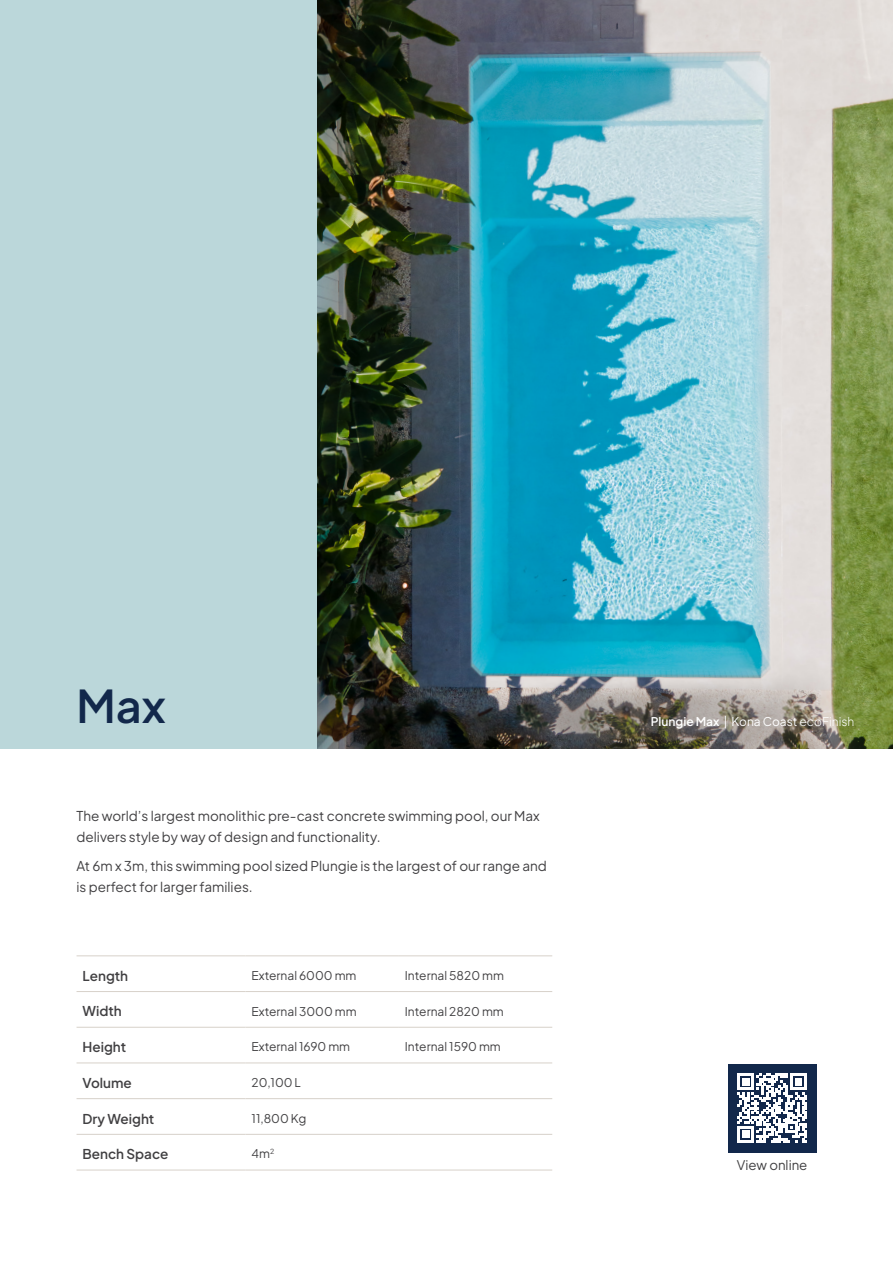
<style>
.page{position:relative;width:893px;height:1263px;background:#fff}
.page>*{position:absolute;margin:0;border:0;box-sizing:border-box;transform-origin:0 0}
.t1{font:600 45px "Plus Jakarta Sans";color:#12284b}
.t2{font:13.5px/21px "Plus Jakarta Sans";color:#414042}
.t3{font:600 13.5px "Plus Jakarta Sans";color:#414042}
.t4{font:13.2px "Plus Jakarta Sans";color:#414042}
.t5{font:12px "Plus Jakarta Sans";color:#414042}
.t6{font:600 12px "Plus Jakarta Sans";color:#fff}
.s1{font-weight:400}
.s2{font-weight:300}
</style>
<div class="page">
<img style="left:317px;top:0;width:576px;height:748px">
<div style="left:0;top:0;width:317px;height:748px;background:#bbd7da"></div>
<hr style="left:77px;top:955px;width:169px;height:1px;background:#d7d1ca">
<hr style="left:77px;top:991px;width:169px;height:1px;background:#d7d1ca">
<hr style="left:77px;top:1027px;width:169px;height:1px;background:#d7d1ca">
<hr style="left:77px;top:1062px;width:169px;height:1px;background:#d7d1ca">
<hr style="left:77px;top:1098px;width:169px;height:1px;background:#d7d1ca">
<hr style="left:77px;top:1134px;width:169px;height:1px;background:#d7d1ca">
<hr style="left:77px;top:1170px;width:169px;height:1px;background:#d7d1ca">
<hr style="left:246px;top:955px;width:153px;height:1px;background:#d7d1ca">
<hr style="left:399px;top:955px;width:153px;height:1px;background:#d7d1ca">
<hr style="left:246px;top:991px;width:153px;height:1px;background:#d7d1ca">
<hr style="left:399px;top:991px;width:153px;height:1px;background:#d7d1ca">
<hr style="left:246px;top:1027px;width:153px;height:1px;background:#d7d1ca">
<hr style="left:399px;top:1027px;width:153px;height:1px;background:#d7d1ca">
<hr style="left:246px;top:1062px;width:153px;height:1px;background:#d7d1ca">
<hr style="left:399px;top:1062px;width:153px;height:1px;background:#d7d1ca">
<hr style="left:246px;top:1098px;width:153px;height:1px;background:#d7d1ca">
<hr style="left:399px;top:1098px;width:153px;height:1px;background:#d7d1ca">
<hr style="left:246px;top:1134px;width:153px;height:1px;background:#d7d1ca">
<hr style="left:399px;top:1134px;width:153px;height:1px;background:#d7d1ca">
<hr style="left:246px;top:1170px;width:153px;height:1px;background:#d7d1ca">
<hr style="left:399px;top:1170px;width:153px;height:1px;background:#d7d1ca">
<div style="left:728px;top:1064px;width:88px;height:88px;background:#12284b"></div>
<svg style="left:737px;top:1073px;width:70px;height:70px"></svg>
<h1 class="t1" style="left:77px;top:669px;width:91px">Max</h1>
<p class="t2" style="left:77px;top:804px;width:465px">The world’s largest monolithic pre-cast concrete swimming pool, our Max delivers style by way of design and functionality.</p>
<p class="t2" style="left:77px;top:854px;width:472px">At 6m x 3m, this swimming pool sized Plungie is the largest of our range and is perfect for larger families.</p>
<p class="t3" style="left:83px;top:965px;width:47px">Length</p>
<p class="t5" style="left:252px;top:966px;width:106px">External 6000 mm</p>
<p class="t5" style="left:405px;top:966px;width:101px">Internal 5820 mm</p>
<p class="t3" style="left:83px;top:1000px;width:41px">Width</p>
<p class="t5" style="left:252px;top:1001px;width:107px">External 3000 mm</p>
<p class="t5" style="left:405px;top:1001px;width:100px">Internal 2820 mm</p>
<p class="t3" style="left:83px;top:1036px;width:45px">Height</p>
<p class="t5" style="left:252px;top:1037px;width:100px">External 1690 mm</p>
<p class="t5" style="left:405px;top:1037px;width:97px">Internal 1590 mm</p>
<p class="t3" style="left:83px;top:1072px;width:51px">Volume</p>
<p class="t5" style="left:252px;top:1073px;width:51px">20,100 L</p>
<p class="t3" style="left:83px;top:1107px;width:73px">Dry Weight</p>
<p class="t5" style="left:252px;top:1108px;width:56px">11,800 Kg</p>
<p class="t3" style="left:83px;top:1143px;width:88px">Bench Space</p>
<p class="t5" style="left:252px;top:1144px;width:24px">4m<sup>2</sup></p>
<p class="t6" style="left:651px;top:712px;width:205px">Plungie Max <span class="s1">| Kona Coast</span> <span class="s2">ecoFinish</span></p>
<p class="t4" style="left:737px;top:1155px;width:72px">View online</p>
</div>
